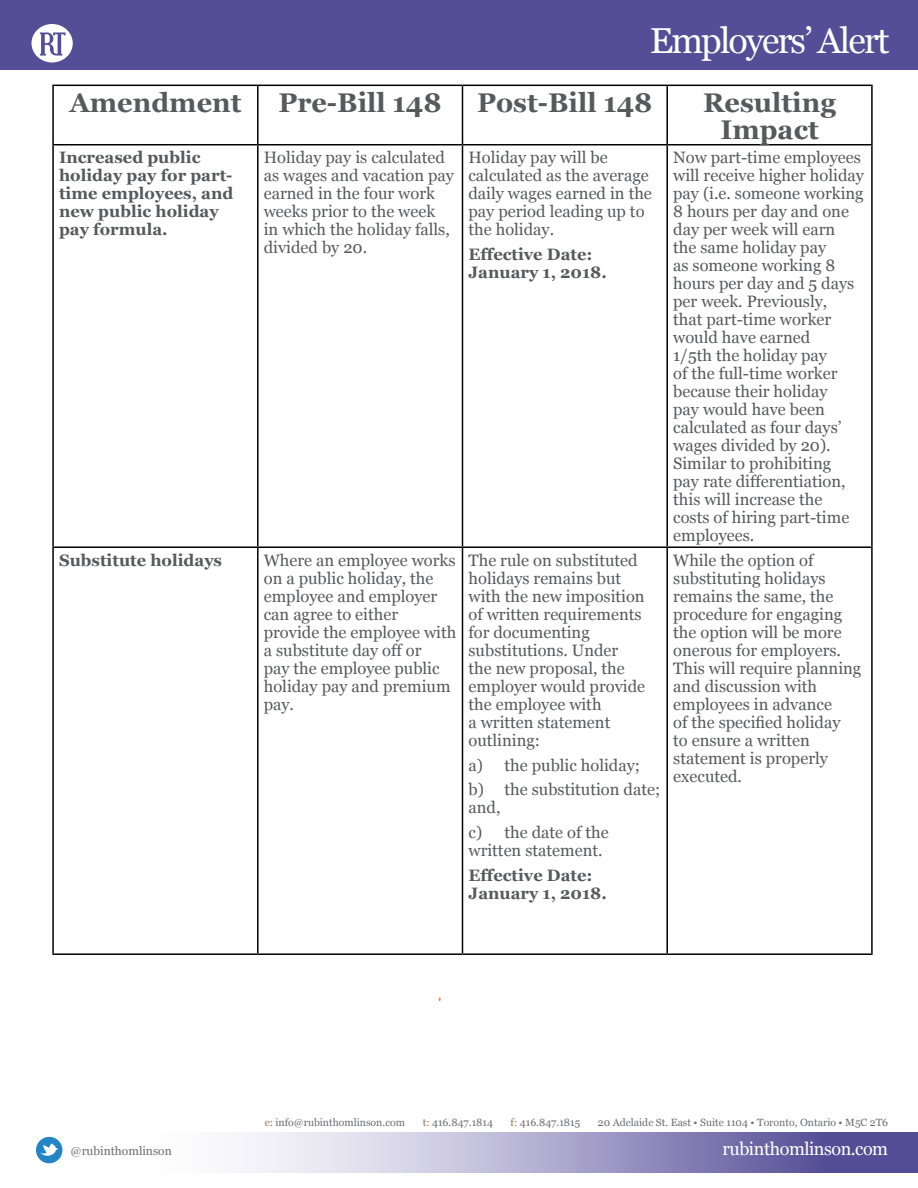
<style>
.page{position:relative;width:918px;height:1188px;background:#fff}
.page>*{position:absolute;margin:0;border:0;box-sizing:border-box;transform-origin:0 0}
.t1{font:36px "Georgia";letter-spacing:-.05em;color:#fff}
.t2{font:700 27px/27px "Georgia";color:#58595b;text-align:center}
.t3{font:18px "Georgia";letter-spacing:-.025em;color:#fff}
.t4{font:16.5px/18px "Georgia";color:#58595b}
.t5{font:700 16.5px/18px "Georgia";color:#58595b}
.t6{font:12px "Georgia";color:#6d6e71}
.t7{font:10.5px "Georgia";color:#6d6e71}
.s1{color:#a46f4f}
</style>
<div class="page">
<div style="left:0;top:0;width:918px;height:69px;background:#544e96"></div>
<svg style="left:32px;top:24px;width:41px;height:38px"></svg>
<svg style="left:36px;top:1132px;width:882px;height:41px"></svg>
<div style="left:36px;top:1137px;width:26px;height:26px;background:#2385c5;border-radius:50%"></div>
<svg style="left:40px;top:1144px;width:18px;height:12px"></svg>
<hr style="left:52px;top:85px;width:206px;height:1px;background:#000">
<hr style="left:52px;top:86px;width:2px;height:58px;background:#000">
<hr style="left:258px;top:85px;width:204px;height:1px;background:#000">
<hr style="left:257px;top:86px;width:2px;height:58px;background:#000">
<hr style="left:462px;top:85px;width:205px;height:1px;background:#000">
<hr style="left:462px;top:86px;width:1px;height:58px;background:#000">
<hr style="left:667px;top:85px;width:206px;height:1px;background:#000">
<hr style="left:666px;top:86px;width:2px;height:58px;background:#000">
<hr style="left:871px;top:86px;width:2px;height:58px;background:#000">
<hr style="left:52px;top:144px;width:206px;height:1px;background:#000">
<hr style="left:52px;top:145px;width:2px;height:401px;background:#000">
<hr style="left:258px;top:144px;width:204px;height:1px;background:#000">
<hr style="left:257px;top:145px;width:2px;height:401px;background:#000">
<hr style="left:462px;top:144px;width:205px;height:1px;background:#000">
<hr style="left:462px;top:145px;width:1px;height:401px;background:#000">
<hr style="left:667px;top:144px;width:206px;height:1px;background:#000">
<hr style="left:666px;top:145px;width:2px;height:401px;background:#000">
<hr style="left:871px;top:145px;width:2px;height:401px;background:#000">
<hr style="left:52px;top:546px;width:206px;height:2px;background:#000">
<hr style="left:52px;top:548px;width:2px;height:405px;background:#000">
<hr style="left:258px;top:546px;width:204px;height:2px;background:#000">
<hr style="left:257px;top:548px;width:2px;height:405px;background:#000">
<hr style="left:462px;top:546px;width:205px;height:2px;background:#000">
<hr style="left:462px;top:548px;width:1px;height:405px;background:#000">
<hr style="left:667px;top:546px;width:206px;height:2px;background:#000">
<hr style="left:666px;top:548px;width:2px;height:405px;background:#000">
<hr style="left:871px;top:548px;width:2px;height:405px;background:#000">
<hr style="left:52px;top:953px;width:206px;height:2px;background:#000">
<hr style="left:258px;top:953px;width:204px;height:2px;background:#000">
<hr style="left:462px;top:953px;width:205px;height:2px;background:#000">
<hr style="left:667px;top:953px;width:206px;height:2px;background:#000">
<h1 class="t1" style="left:650px;top:19px;width:241px">Employers’ Alert</h1>
<h2 class="t2" style="left:69px;top:89px;width:174px">Amendment</h2>
<h2 class="t2" style="left:279px;top:89px;width:165px">Pre-Bill 148</h2>
<h2 class="t2" style="left:477px;top:89px;width:177px">Post-Bill 148</h2>
<h2 class="t2" style="left:703px;top:89px;width:134px">Resulting<br>Impact</h2>
<p class="t5" style="left:59px;top:149px;width:176px">Increased public holiday pay for part&shy;time employees, and new public holiday pay formula.</p>
<p class="t4" style="left:264px;top:149px;width:192px">Holiday pay is calculated as wages and vacation pay earned in the four work weeks prior to the week<br>in which the holiday falls, divided by 20.</p>
<p class="t4" style="left:469px;top:149px;width:185px">Holiday pay will be calculated as the average daily wages earned in the pay period leading up to the holiday.</p>
<p class="t4" style="left:673px;top:149px;width:192px">Now part-time employees will receive higher holiday pay (i.e. someone working<br>8 hours per day and one day per week will earn<br>the same holiday pay<br>as someone working 8 hours per day and 5 days per week. Previously,<br>that part-time worker would have earned<br>1/5th the holiday pay<br>of the full-time worker because their holiday<br>pay would have been calculated as four days’ wages divided by 20).<br>Similar to prohibiting<br>pay rate differentiation, this will increase the<br>costs of hiring part-time employees.</p>
<p class="t5" style="left:469px;top:245px;width:140px">Effective Date:<br>January 1, 2018.</p>
<p class="t5" style="left:59px;top:551px;width:165px">Substitute holidays</p>
<p class="t4" style="left:264px;top:551px;width:194px">Where an employee works on a public holiday, the employee and employer can agree to either provide the employee with a substitute day off or<br>pay the employee public holiday pay and premium pay.</p>
<p class="t4" style="left:469px;top:551px;width:178px">The rule on substituted holidays remains but with the new imposition of written requirements for documenting substitutions. Under the new proposal, the employer would provide the employee with<br>a written statement outlining:</p>
<p class="t4" style="left:469px;top:753px;width:193px;line-height:24.8px">a) the public holiday;<br>b) the substitution date;</p>
<p class="t4" style="left:469px;top:796px;width:142px;line-height:24.8px">and,<br>c) the date of the</p>
<p class="t4" style="left:469px;top:842px;width:136px">written statement.</p>
<p class="t5" style="left:469px;top:866px;width:140px">Effective Date:<br>January 1, 2018.</p>
<p class="t4" style="left:673px;top:551px;width:190px">While the option of substituting holidays remains the same, the procedure for engaging the option will be more onerous for employers.<br>This will require planning and discussion with employees in advance<br>of the specified holiday<br>to ensure a written statement is properly executed.</p>
<p class="t6" style="left:71px;top:1143px;width:103px">@rubinthomlinson</p>
<p class="t7" style="left:265px;top:1116px;width:142px"><span class="s1">e:</span> info@rubinthomlinson.com</p>
<p class="t7" style="left:423px;top:1116px;width:72px"><span class="s1">t:</span> 416.847.1814</p>
<p class="t7" style="left:511px;top:1116px;width:71px"><span class="s1">f:</span> 416.847.1815</p>
<p class="t7" style="left:598px;top:1116px;width:292px">20 Adelaide St. East • Suite 1104 • Toronto, Ontario • M5C 2T6</p>
<p class="t3" style="left:723px;top:1137px;width:167px">rubinthomlinson.com</p>
</div>
